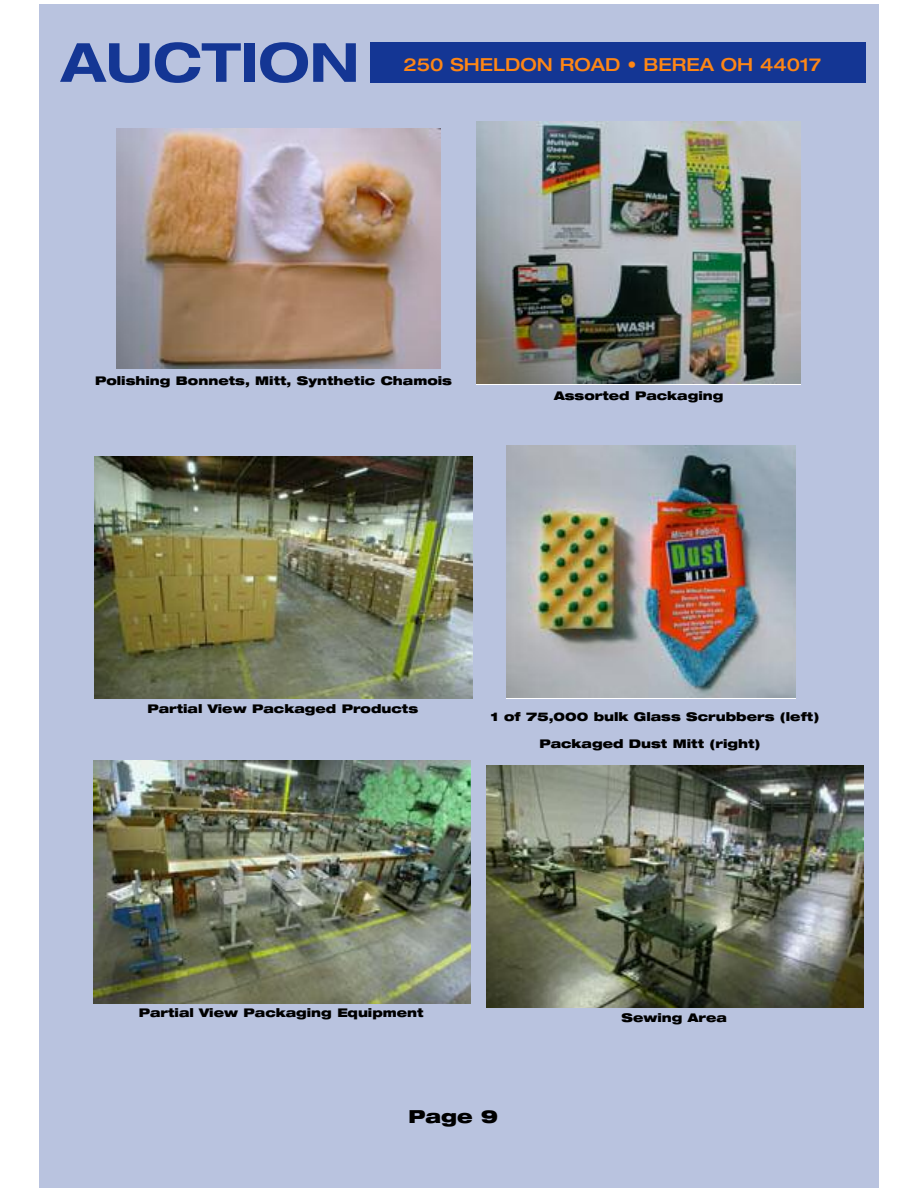
<style>
.page{position:relative;width:918px;height:1188px;background:#fff}
.page>*{position:absolute;margin:0;border:0;box-sizing:border-box;transform-origin:0 0}
.t1{font:700 expanded 54px "Helvetica Neue";color:#143694}
.t2{font:500 expanded 18px "Helvetica Neue";color:#fe8615}
.t3{font:900 expanded 18px "Helvetica Neue";color:#000}
.t4{font:900 expanded 12px "Helvetica Neue";color:#000}
</style>
<div class="page">
<div style="left:39px;top:4px;width:840px;height:1184px;background:#b9c3df"></div>
<div style="left:370px;top:43px;width:496px;height:40px;background:#143694"></div>
<img style="left:116px;top:129px;width:324px;height:240px">
<img style="left:476px;top:122px;width:324px;height:262px">
<img style="left:506px;top:446px;width:290px;height:252px">
<img style="left:94px;top:456px;width:378px;height:243px">
<img style="left:93px;top:760px;width:378px;height:244px">
<img style="left:486px;top:765px;width:378px;height:243px">
<h1 class="t1" style="left:61px;top:43px;width:300px">AUCTION</h1>
<h2 class="t2" style="left:404px;top:58px;width:419px">250 SHELDON ROAD • BEREA OH 44017</h2>
<p class="t4" style="left:95px;top:376px;width:358px">Polishing Bonnets, Mitt, Synthetic Chamois</p>
<p class="t4" style="left:554px;top:391px;width:171px">Assorted Packaging</p>
<p class="t4" style="left:147px;top:704px;width:272px">Partial View Packaged Products</p>
<p class="t4" style="left:491px;top:712px;width:330px">1 of 75,000 bulk Glass Scrubbers (left)</p>
<p class="t4" style="left:539px;top:739px;width:223px">Packaged Dust Mitt (right)</p>
<p class="t4" style="left:139px;top:1009px;width:286px">Partial View Packaging Equipment</p>
<p class="t4" style="left:621px;top:1013px;width:107px">Sewing Area</p>
<h2 class="t3" style="left:408px;top:1110px;width:91px">Page 9</h2>
</div>
